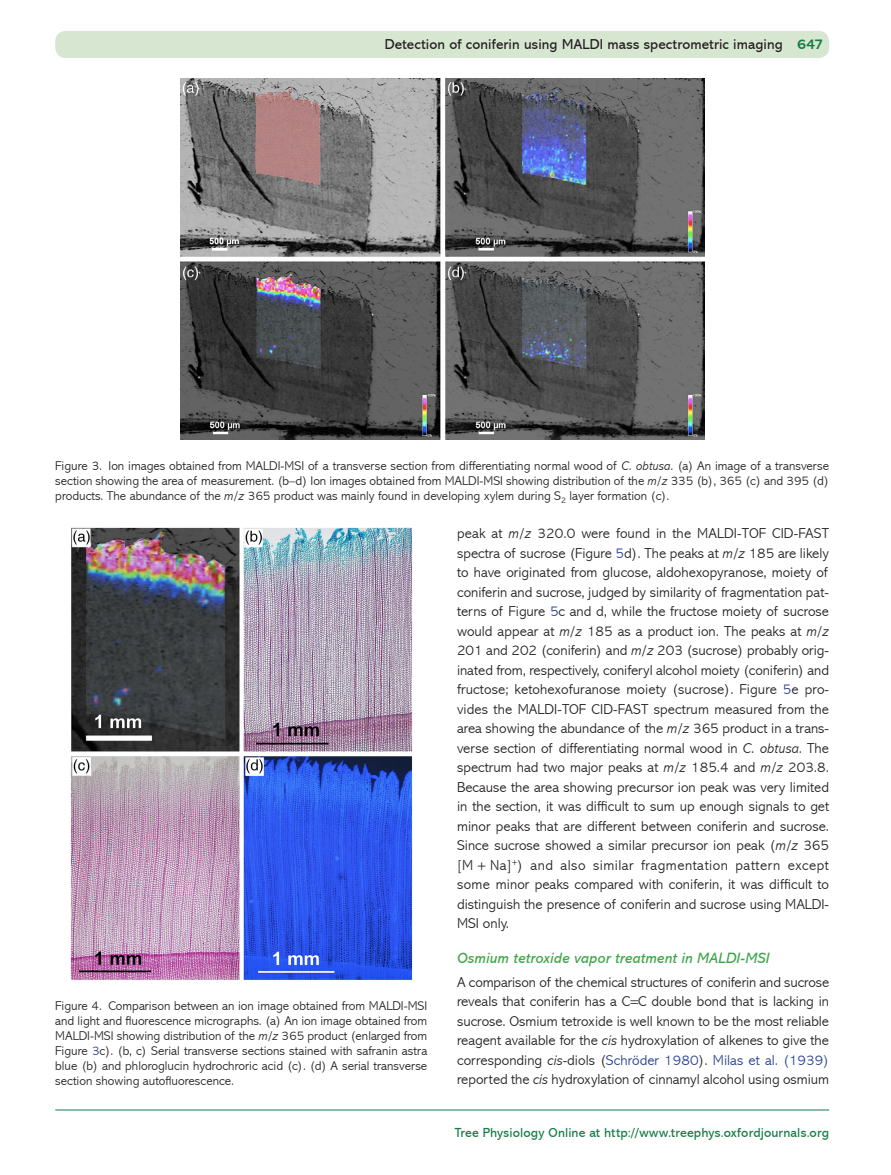
<style>
.page{position:relative;width:891px;height:1175px;background:#fff}
.page>*{position:absolute;margin:0;border:0;box-sizing:border-box;transform-origin:0 0}
._2{font:italic 15px "Abadi";letter-spacing:.01em;color:#3ca548}
.T{font:300 14.4px/19.5px "Abadi";color:#231f20;text-align:justify}
.T1{font:300 14.4px/19.5px "Abadi";color:#231f20;text-align:justify}
.t1{font:14.4px "Abadi";letter-spacing:.01em;color:#231f20}
.t2{font:13.2px "Abadi";letter-spacing:.01em;color:#157c46}
.FC{font:300 12.75px/15px "Abadi";color:#231f20;text-align:justify}
.s1{font-weight:700;color:#157c46}
.s2{font-style:italic}
.s3{color:#253f8e}
</style>
<div class="page">
<hr style="left:55px;top:1109px;width:774px;height:1px;background:#157c46">
<div style="left:55px;top:31px;width:774px;height:27px;background:#d7e6d1;border-radius:11px"></div>
<img style="left:180px;top:78px;width:524px;height:362px">
<img style="left:70px;top:527px;width:342px;height:453px">
<p class="t1" style="left:385px;top:36px;width:440px">Detection of coniferin using MALDI mass spectrometric imaging <span class="s1">647</span></p>
<p class="FC" style="left:55px;top:458px;width:775px">Figure 3. Ion images obtained from MALDI-MSI of a transverse section from differentiating normal wood of <span class="s2">C. obtusa</span>. (a) An image of a transverse section showing the area of measurement. (b–d) Ion images obtained from MALDI-MSI showing distribution of the <span class="s2">m</span>/<span class="s2">z</span> 335 (b), 365 (c) and 395 (d) products. The abundance of the <span class="s2">m</span>/<span class="s2">z</span> 365 product was mainly found in developing xylem during S<sub>2</sub> layer formation (c).</p>
<p class="FC" style="left:55px;top:998px;width:374px">Figure 4. Comparison between an ion image obtained from MALDI-MSI and light and fluorescence micrographs. (a) An ion image obtained from MALDI-MSI showing distribution of the <span class="s2">m</span>/<span class="s2">z</span> 365 product (enlarged from Figure <span class="s3">3</span>c). (b, c) Serial transverse sections stained with safranin astra blue (b) and phloroglucin hydrochroric acid (c). (d) A serial transverse section showing autofluorescence.</p>
<p class="T" style="left:457px;top:523px;width:374px">peak at <span class="s2">m</span>/<span class="s2">z</span> 320.0 were found in the MALDI-TOF CID-FAST spectra of sucrose (Figure <span class="s3">5</span>d). The peaks at <span class="s2">m</span>/<span class="s2">z</span> 185 are likely to have originated from glucose, aldohexopyranose, moiety of coniferin and sucrose, judged by similarity of fragmentation pat&shy;terns of Figure <span class="s3">5</span>c and d, while the fructose moiety of sucrose would appear at <span class="s2">m</span>/<span class="s2">z</span> 185 as a product ion. The peaks at <span class="s2">m</span>/<span class="s2">z </span>201 and 202 (coniferin) and <span class="s2">m</span>/<span class="s2">z</span> 203 (sucrose) probably orig&shy;inated from, respectively, coniferyl alcohol moiety (coniferin) and fructose; ketohexofuranose moiety (sucrose). Figure <span class="s3">5</span>e pro&shy;vides the MALDI-TOF CID-FAST spectrum measured from the area showing the abundance of the <span class="s2">m</span>/<span class="s2">z</span> 365 product in a trans&shy;verse section of differentiating normal wood in <span class="s2">C. obtusa</span>. The spectrum had two major peaks at <span class="s2">m</span>/<span class="s2">z</span> 185.4 and <span class="s2">m</span>/<span class="s2">z</span> 203.8.<br>Because the area showing precursor ion peak was very limited in the section, it was difficult to sum up enough signals to get minor peaks that are different between coniferin and sucrose.<br>Since sucrose showed a similar precursor ion peak (<span class="s2">m</span>/<span class="s2">z</span> 365 [M Na] ) and also similar fragmentation pattern except some minor peaks compared with coniferin, it was difficult to distinguish the presence of coniferin and sucrose using MALDI-MSI only.</p>
<p class="_2" style="left:457px;top:949px;width:314px">Osmium tetroxide vapor treatment in MALDI-MSI</p>
<p class="T1" style="left:457px;top:972px;width:374px">A comparison of the chemical structures of coniferin and sucrose reveals that coniferin has a C C double bond that is lacking in sucrose. Osmium tetroxide is well known to be the most reliable reagent available for the <span class="s2">cis</span> hydroxylation of alkenes to give the corresponding <span class="s2">cis</span>-diols (<span class="s3">Schröder 1980</span>). <span class="s3">Milas et al. (1939) </span>reported the <span class="s2">cis</span> hydroxylation of cinnamyl alcohol using osmium</p>
<p class="t2" style="left:455px;top:1125px;width:376px">Tree Physiology Online at http://www.treephys.oxfordjournals.org</p>
</div>
